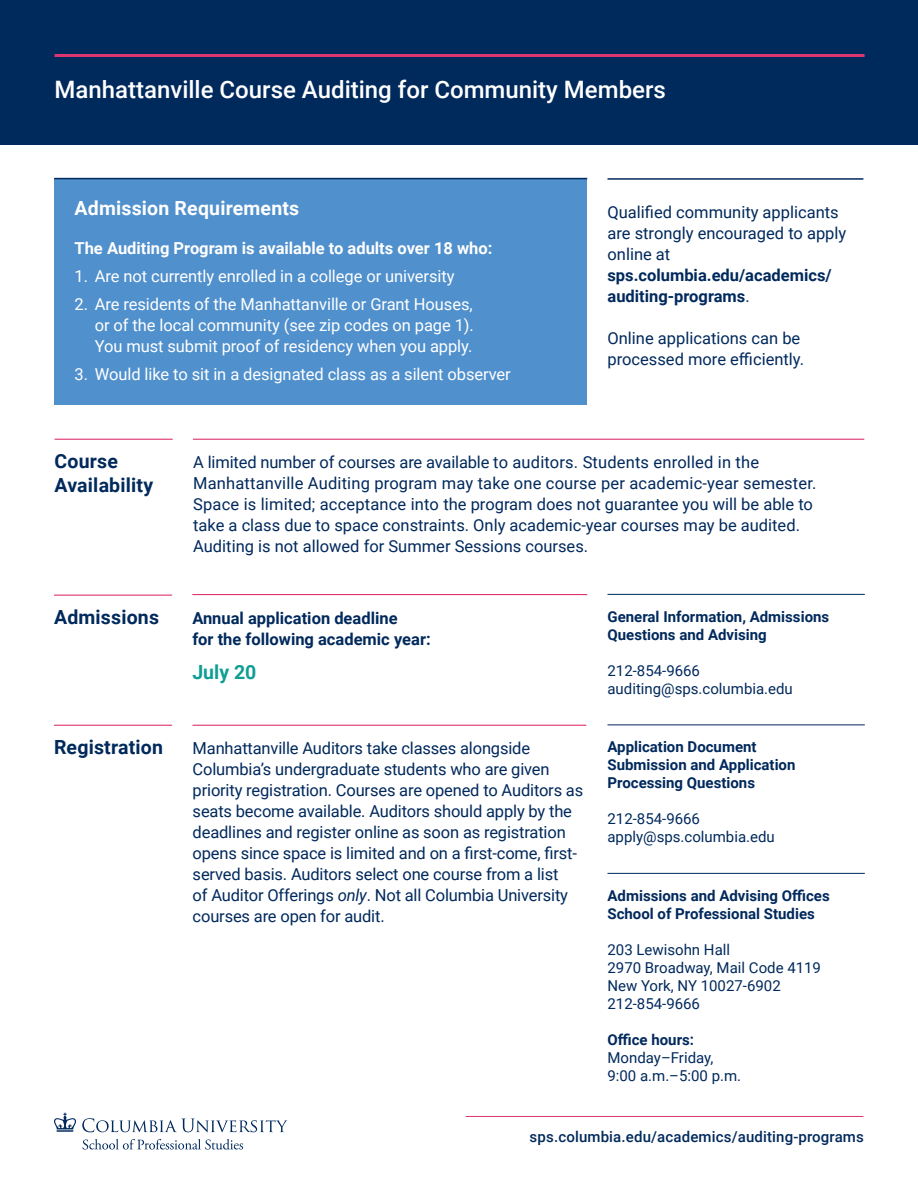
<style>
.page{position:relative;width:918px;height:1188px;background:#fff}
.page>*{position:absolute;margin:0;border:0;box-sizing:border-box;transform-origin:0 0}
.Program_Title{font:500 24px "Roboto";color:#fff}
.ms_header_magenta_ru{font:700 19.5px/23.4px "Roboto";letter-spacing:.01em;color:#00295c}
.call_out_header{font:700 19.5px "Roboto";letter-spacing:.01em;color:#fff}
.white_text{font:700 19.5px "Roboto";color:#0f9e93}
.bullets_2_column{font:16.5px/21px "Roboto";letter-spacing:-.01em;color:#00295c}
.t1{font:16.5px/21px "Roboto";letter-spacing:-.005em;color:#fff;text-align:justify}
.bullets_on_cards{font:16.5px/21px "Roboto";color:#00295c}
.white_text-2{font:700 16.5px/21px "Roboto";color:#00295c}
.bullets_on_cards-2{font:700 16.5px "Roboto";color:#fff}
.contact_info{font:15px/18px "Roboto";color:#00295c}
.contact_info-2{font:700 15px/18px "Roboto";color:#00295c}
.bullets_2_column-2{font:500 15px "Roboto";letter-spacing:.01em;color:#00295c}
.s1{font-weight:700}
.s2{font-style:italic}
</style>
<div class="page">
<hr style="left:608px;top:178px;width:255px;height:2px;background:#00295c">
<hr style="left:54px;top:595px;width:118px;height:1px;background:#dd3472">
<hr style="left:608px;top:594px;width:257px;height:1px;background:#00295c">
<hr style="left:608px;top:724px;width:257px;height:1px;background:#00295c">
<hr style="left:608px;top:873px;width:257px;height:1px;background:#00295c">
<svg style="left:82px;top:1118px;width:205px;height:14px"></svg>
<svg style="left:83px;top:1139px;width:160px;height:11px"></svg>
<svg style="left:54px;top:1113px;width:22px;height:19px"></svg>
<div style="left:0;top:0;width:918px;height:145px;background:#00295c"></div>
<hr style="left:55px;top:54px;width:810px;height:3px;background:#dd3472">
<hr style="left:192px;top:594px;width:395px;height:1px;background:#dd3472">
<hr style="left:466px;top:1116px;width:397px;height:1px;background:#dd3472">
<div style="left:54px;top:178px;width:533px;height:227px;background:#5090cc"></div>
<hr style="left:54px;top:178px;width:533px;height:1px;background:#00295c">
<hr style="left:55px;top:439px;width:118px;height:1px;background:#dd3472">
<hr style="left:54px;top:725px;width:118px;height:1px;background:#dd3472">
<hr style="left:193px;top:439px;width:671px;height:1px;background:#dd3472">
<hr style="left:192px;top:725px;width:394px;height:1px;background:#dd3472">
<p class="Program_Title" style="left:55px;top:72px;width:613px">Manhattanville Course Auditing for Community Members</p>
<p class="call_out_header" style="left:75px;top:194px;width:226px">Admission Requirements</p>
<p class="bullets_on_cards-2" style="left:75px;top:237px;width:419px">The Auditing Program is available to adults over 18 who:</p>
<p class="t1" style="left:75px;top:265px;width:382px">1. Are not currently enrolled in a college or university</p>
<p class="t1" style="left:95px;top:293px;width:381px;text-indent:-20px">2. Are residents of the Manhattanville or Grant Houses, or of the local community (see zip codes on page 1).<br>You must submit proof of residency when you apply.</p>
<p class="t1" style="left:75px;top:363px;width:438px">3. Would like to sit in a designated class as a silent observer</p>
<p class="bullets_on_cards" style="left:608px;top:201px;width:240px">Qualified community applicants are strongly encouraged to apply online at <span class="s1">sps.columbia.edu/academics/ auditing-programs</span>.</p>
<p class="bullets_on_cards" style="left:608px;top:327px;width:198px">Online applications can be processed more efficiently.</p>
<p class="ms_header_magenta_ru" style="left:55px;top:449px;width:100px">Course<br>Availability</p>
<p class="bullets_2_column" style="left:193px;top:451px;width:625px">A limited number of courses are available to auditors. Students enrolled in the Manhattanville Auditing program may take one course per academic-year semester.<br>Space is limited; acceptance into the program does not guarantee you will be able to take a class due to space constraints. Only academic-year courses may be audited.<br>Auditing is not allowed for Summer Sessions courses.</p>
<p class="ms_header_magenta_ru" style="left:54px;top:605px;width:107px">Admissions</p>
<p class="contact_info-2" style="left:608px;top:607px;width:223px">General Information, Admissions<br>Questions and Advising</p>
<p class="contact_info" style="left:608px;top:661px;width:187px">212-854-9666 auditing@sps.columbia.edu</p>
<p class="white_text-2" style="left:192px;top:607px;width:240px">Annual application deadline<br>for the following academic year:</p>
<p class="white_text" style="left:192px;top:658px;width:66px">July 20</p>
<p class="ms_header_magenta_ru" style="left:54px;top:735px;width:111px">Registration</p>
<p class="bullets_2_column" style="left:193px;top:737px;width:392px">Manhattanville Auditors take classes alongside Columbia’s undergraduate students who are given priority registration. Courses are opened to Auditors as seats become available. Auditors should apply by the deadlines and register online as soon as registration opens since space is limited and on a first-come, first&shy;served basis. Auditors select one course from a list<br>of Auditor Offerings <span class="s2">only</span>. Not all Columbia University courses are open for audit.</p>
<p class="contact_info-2" style="left:608px;top:737px;width:190px">Application Document<br>Submission and Application<br>Processing Questions</p>
<p class="contact_info" style="left:608px;top:809px;width:169px">212-854-9666 apply@sps.columbia.edu</p>
<p class="contact_info-2" style="left:608px;top:886px;width:224px">Admissions and Advising Offices<br>School of Professional Studies</p>
<p class="contact_info" style="left:608px;top:940px;width:215px">203 Lewisohn Hall<br>2970 Broadway, Mail Code 4119<br>New York, NY 10027-6902<br>212-854-9666</p>
<p class="contact_info" style="left:608px;top:1030px;width:135px"><span class="s1">Office hours:<br></span>Monday–Friday,<br>9:00 a.m.–5:00 p.m.</p>
<p class="bullets_2_column-2" style="left:530px;top:1127px;width:336px">sps.columbia.edu/academics/auditing-programs</p>
</div>
